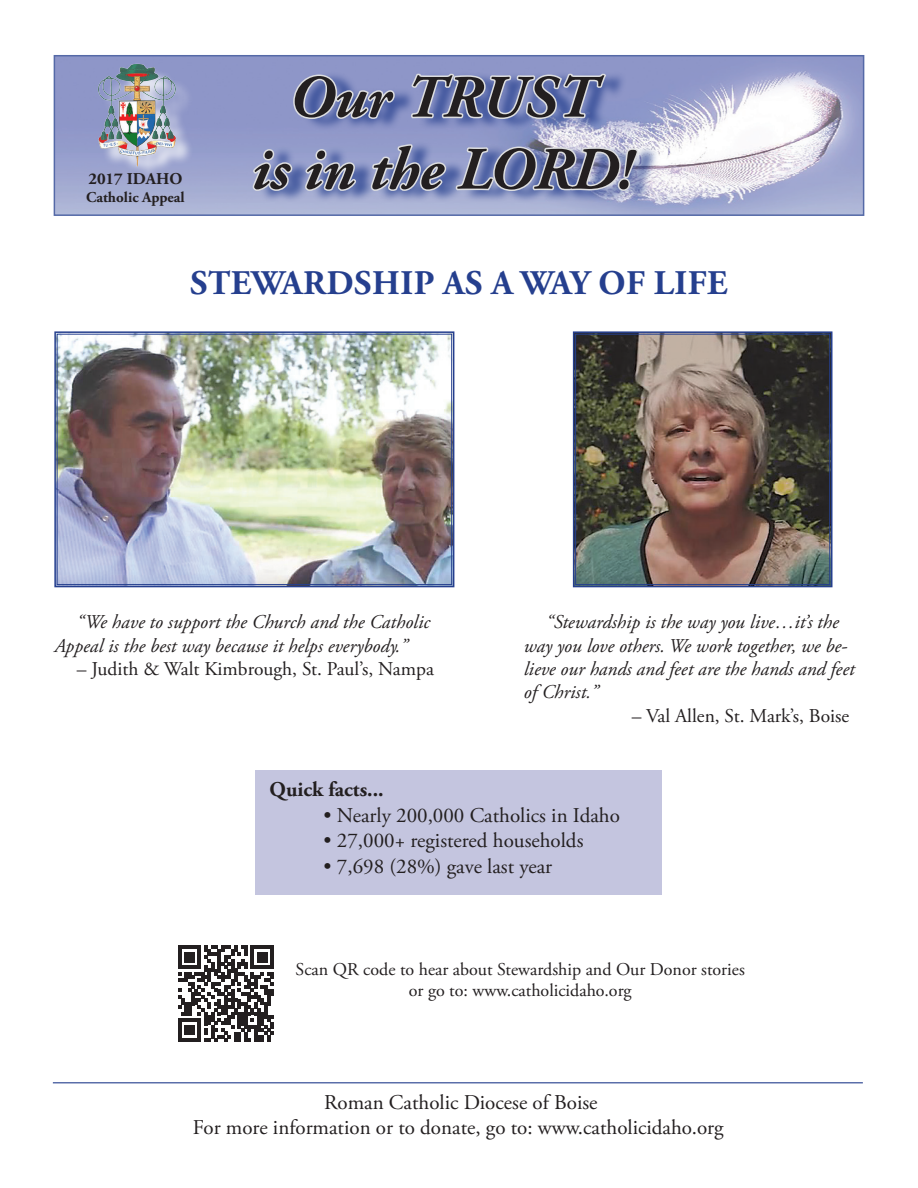
<style>
.page{position:relative;width:918px;height:1188px;background:#fff}
.page>*{position:absolute;margin:0;border:0;box-sizing:border-box;transform-origin:0 0}
.t1{font:italic 700 60px "Adobe Garamond Pro";color:#231f20}
.t2{font:700 34.5px "Adobe Garamond Pro";letter-spacing:.015em;color:#253f8e}
.t3{font:21px "Adobe Garamond Pro";color:#231f20}
.t4{font:700 21px "Adobe Garamond Pro";color:#231f20}
.t5{font:italic 19.5px/23.4px "Adobe Garamond Pro";color:#231f20}
.t6{font:19.5px "Adobe Garamond Pro";color:#231f20}
.t7{font:18px/21.6px "Adobe Garamond Pro";color:#231f20;text-align:center}
.t8{font:700 16.5px "Adobe Garamond Pro";color:#231f20}
.t9{font:700 15px "Adobe Garamond Pro";color:#231f20}
</style>
<div class="page">
<img style="left:57px;top:58px;width:804px;height:155px">
<div style="left:54px;top:55px;width:810px;height:161px;border:2px solid #253f8e"></div>
<div style="left:101px;top:67px;width:93px;height:117px;background:#fff;opacity:.75"></div>
<img style="left:93px;top:60px;width:85px;height:107px">
<div style="left:259px;top:71px;width:401px;height:132px;background:#253f8e;opacity:.75"></div>
<svg style="left:292px;top:73px;width:104px;height:48px"></svg>
<svg style="left:410px;top:73px;width:198px;height:48px"></svg>
<svg style="left:251px;top:148px;width:43px;height:44px"></svg>
<svg style="left:304px;top:148px;width:54px;height:44px"></svg>
<svg style="left:369px;top:143px;width:79px;height:49px"></svg>
<svg style="left:454px;top:145px;width:186px;height:48px"></svg>
<hr style="left:53px;top:1082px;width:810px;height:1px;background:#253f8e">
<img style="left:572px;top:331px;width:261px;height:257px">
<div style="left:575px;top:334px;width:255px;height:251px;border:1px solid #253f8e"></div>
<div style="left:256px;top:770px;width:406px;height:124px;background:#c4c5df"></div>
<img style="left:54px;top:331px;width:401px;height:257px">
<div style="left:57px;top:334px;width:395px;height:251px;border:1px solid #253f8e"></div>
<svg style="left:178px;top:946px;width:96px;height:96px"></svg>
<p class="t8" style="left:88px;top:170px;width:96px">2017 IDAHO</p>
<p class="t9" style="left:86px;top:189px;width:100px">Catholic Appeal</p>
<p class="t1" style="left:289px;top:63px;width:308px">Our TRUST</p>
<p class="t1" style="left:251px;top:135px;width:383px">is in the LORD!</p>
<p class="t2" style="left:190px;top:263px;width:539px">STEWARDSHIP AS A WAY OF LIFE</p>
<p class="t5" style="left:54px;top:611px;width:377px;text-indent:22px">“We have to support the Church and the Catholic<br>Appeal is the best way because it helps everybody.”</p>
<p class="t6" style="left:77px;top:657px;width:359px">– Judith &amp; Walt Kimbrough, St. Paul’s, Nampa</p>
<p class="t5" style="left:524px;top:611px;width:332px;text-indent:22px">“Stewardship is the way you live…it’s the way you love others. We work together, we be&shy;lieve our hands and feet are the hands and feet of Christ.”</p>
<p class="t6" style="left:632px;top:704px;width:219px">– Val Allen, St. Mark’s, Boise</p>
<p class="t4" style="left:270px;top:777px;width:116px">Quick facts...</p>
<p class="t3" style="left:324px;top:803px;width:298px">• Nearly 200,000 Catholics in Idaho</p>
<p class="t3" style="left:324px;top:828px;width:261px">• 27,000+ registered households</p>
<p class="t3" style="left:324px;top:854px;width:230px">• 7,698 (28%) gave last year</p>
<p class="t7" style="left:296px;top:959px;width:451px">Scan QR code to hear about Stewardship and Our Donor stories or go to: www.catholicidaho.org</p>
<p class="t3" style="left:324px;top:1090px;width:275px">Roman Catholic Diocese of Boise</p>
<p class="t3" style="left:193px;top:1115px;width:532px">For more information or to donate, go to: www.catholicidaho.org</p>
</div>
